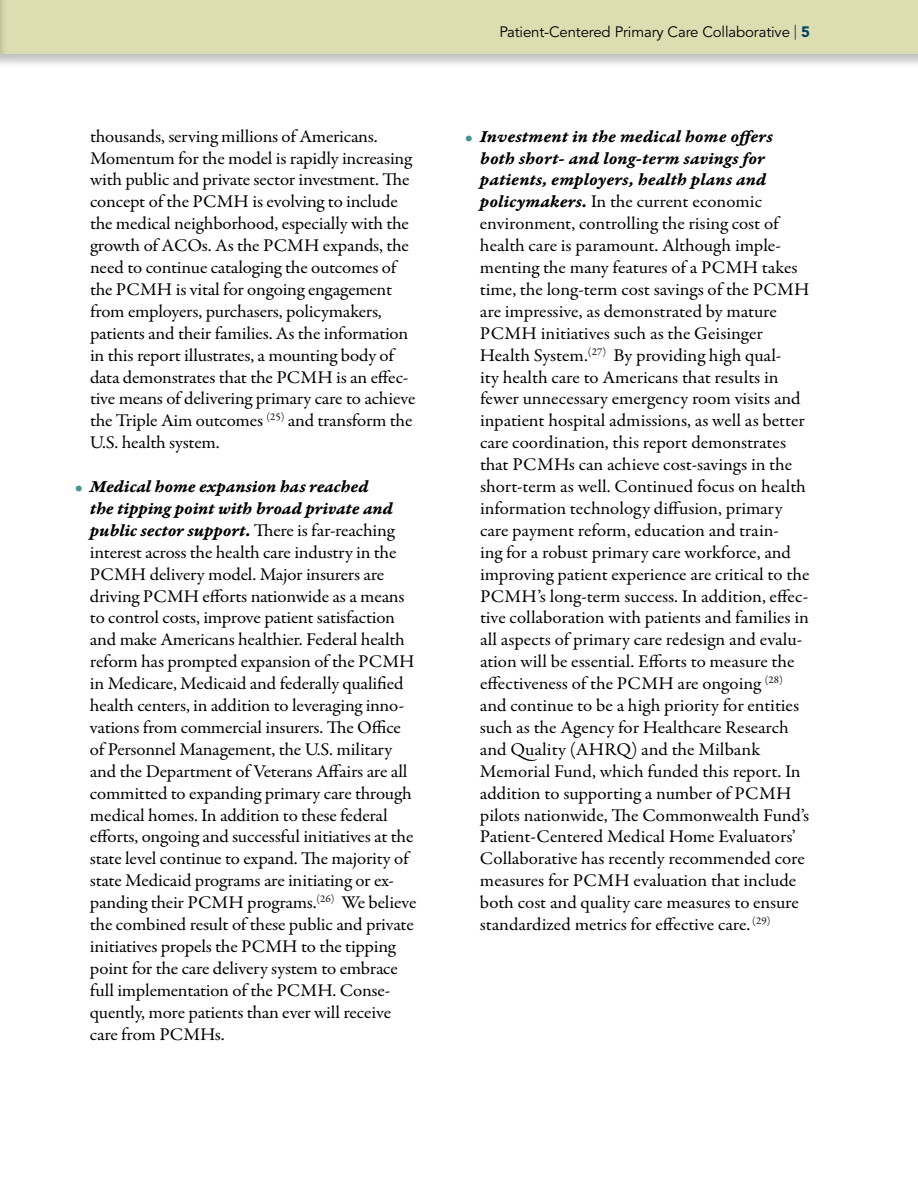
<style>
.page{position:relative;width:918px;height:1188px;background:#fff}
.page>*{position:absolute;margin:0;border:0;box-sizing:border-box;transform-origin:0 0}
.t1{font:18px/21.9px "Garamond Premr Pro";letter-spacing:-.01em;color:#000;scale:1.05 1}
.t2{font:18px/21.9px "Garamond Premr Pro Bd It Capt";letter-spacing:-.005em;color:#000;scale:1.05 1}
.t3{font:15px "Avenir LT Std";letter-spacing:-.01em;color:#000}
.s1{font-family:"Garamond Premr Pro";color:#429591}
.s2{font-family:"Garamond Premr Pro"}
.s3{color:#004261}
.s4{font-weight:900;color:#004261}
.s5{font-family:"Garamond Premr Pro Bd It Capt"}
</style>
<div class="page">
<div style="left:0;top:0;width:918px;height:68px;background:#000;opacity:.25"></div>
<div style="left:0;top:0;width:918px;height:54px;background:#dcdeb1"></div>
<div style="left:0;top:0;width:8px;height:68px;background:#000;opacity:.25"></div>
<hr style="left:0;top:0;width:1px;height:54px;background:#dcdeb1">
<p class="t1" style="left:90px;top:125px;width:312px">thousands, serving millions of Americans.<br>Momentum for the model is rapidly increasing with public and private sector investment. The concept of the PCMH is evolving to include the medical neighborhood, especially with the growth of ACOs. As the PCMH expands, the need to continue cataloging the outcomes of the PCMH is vital for ongoing engagement from employers, purchasers, policymakers, patients and their families. As the information in this report illustrates, a mounting body of data demonstrates that the PCMH is an effec&shy;tive means of delivering primary care to achieve the Triple Aim outcomes <sup>(25)</sup> and transform the U.S. health system.</p>
<p class="t2" style="left:90px;top:476px;width:292px;text-indent:-15px"><span class="s1">•</span> Medical home expansion has reached the tipping point with broad private and public sector support. <span class="s2">There is far-reaching</span></p>
<p class="t1" style="left:90px;top:542px;width:313px">interest across the health care industry in the PCMH delivery model. Major insurers are driving PCMH efforts nationwide as a means to control costs, improve patient satisfaction and make Americans healthier. Federal health reform has prompted expansion of the PCMH in Medicare, Medicaid and federally qualified health centers, in addition to leveraging inno&shy;vations from commercial insurers. The Office of Personnel Management, the U.S. military and the Department of Veterans Affairs are all committed to expanding primary care through medical homes. In addition to these federal efforts, ongoing and successful initiatives at the state level continue to expand. The majority of state Medicaid programs are initiating or ex&shy;panding their PCMH programs.<sup>(26)</sup> We believe the combined result of these public and private initiatives propels the PCMH to the tipping point for the care delivery system to embrace full implementation of the PCMH. Conse&shy;quently, more patients than ever will receive care from PCMHs.</p>
<p class="t3" style="left:500px;top:23px;width:312px">Patient-Centered Primary Care Collaborative <span class="s3">|</span> <span class="s4">5</span></p>
<p class="t2" style="left:465px;top:126px;width:295px;text-align:center"><span class="s1">•</span> Investment in the medical home offers both short- and long-term savings for patients, employers, health plans and</p>
<p class="t1" style="left:480px;top:191px;width:316px"><span class="s5">policymakers.</span> In the current economic environment, controlling the rising cost of health care is paramount. Although imple&shy;menting the many features of a PCMH takes time, the long-term cost savings of the PCMH are impressive, as demonstrated by mature PCMH initiatives such as the Geisinger Health System.<sup>(27)</sup> By providing high qual-<br>ity health care to Americans that results in fewer unnecessary emergency room visits and inpatient hospital admissions, as well as better care coordination, this report demonstrates that PCMHs can achieve cost-savings in the short-term as well. Continued focus on health information technology diffusion, primary care payment reform, education and train-<br>ing for a robust primary care workforce, and improving patient experience are critical to the PCMH’s long-term success. In addition, effec&shy;tive collaboration with patients and families in all aspects of primary care redesign and evalu&shy;ation will be essential. Efforts to measure the effectiveness of the PCMH are ongoing <sup>(28) </sup>and continue to be a high priority for entities such as the Agency for Healthcare Research and Quality (AHRQ) and the Milbank Memorial Fund, which funded this report. In addition to supporting a number of PCMH pilots nationwide, The Commonwealth Fund’s Patient-Centered Medical Home Evaluators’ Collaborative has recently recommended core measures for PCMH evaluation that include both cost and quality care measures to ensure standardized metrics for effective care. <sup>(29)</sup></p>
</div>
